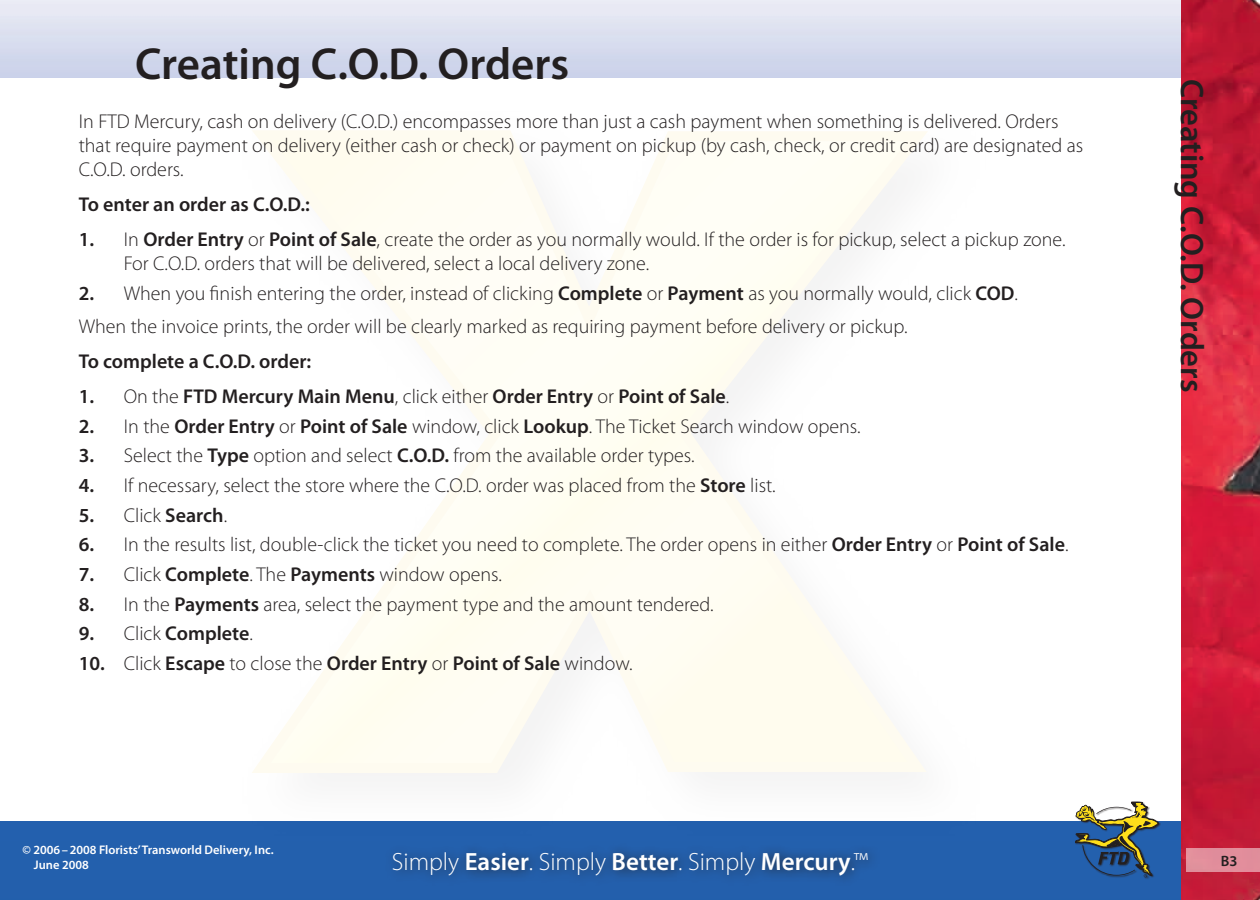
<style>
.page{position:relative;width:1260px;height:900px;background:#fff}
.page>*{position:absolute;margin:0;border:0;box-sizing:border-box;transform-origin:0 0}
.t1{font:600 45px "Myriad Pro";color:#231f20}
.t2{font:600 32.5px "Myriad Pro";color:#231f20}
.t3{font:300 25px "Myriad Pro";color:#fff}
.Numbered_List{font:300 20px/24px "Myriad Pro";color:#231f20}
.Introductory_Text{font:300 20px/24px "Myriad Pro";color:#231f20}
.Numbered_List-2{font:600 20px "Myriad Pro";color:#231f20}
.Concluding_Text{font:300 20px "Myriad Pro";color:#231f20}
.Procedure_Leading{font:600 20px "Myriad Pro";color:#231f20}
.Page_Number{font:600 15px "Myriad Pro";color:#231f20}
.Copyright{font:600 12.5px "Myriad Pro";color:#fff}
.Freshness_Date{font:600 12.5px "Myriad Pro";color:#fff}
.s1{font-weight:600}
.s2{font-weight:300}
</style>
<div class="page">
<img style="left:0;top:0;width:1181px;height:900px">
<div style="left:0;top:79px;width:1260px;height:742px;background:#fff"></div>
<img style="left:1181px;top:0;width:79px;height:842px">
<div style="left:1075px;top:802px;width:90px;height:82px;background:#231f20;opacity:.75"></div>
<svg style="left:1075px;top:802px;width:84px;height:40px"></svg>
<div style="left:383px;top:842px;width:877px;height:58px;background:#231f20;opacity:.75"></div>
<div style="left:1187px;top:849px;width:73px;height:23px;background:#e18e9b"></div>
<div style="left:225px;top:821px;width:776px;height:25px;background:#2360ad"></div>
<svg style="left:252px;top:130px;width:675px;height:646px"></svg>
<p class="t1" style="left:135px;top:35px;width:436px">Creating C.O.D. Orders</p>
<p class="Introductory_Text" style="left:79px;top:109px;width:1006px">In FTD Mercury, cash on delivery (C.O.D.) encompasses more than just a cash payment when something is delivered. Orders that require payment on delivery (either cash or check) or payment on pickup (by cash, check, or credit card) are designated as<br>C.O.D. orders.</p>
<p class="Procedure_Leading" style="left:79px;top:191px;width:233px">To enter an order as C.O.D.:</p>
<p class="Numbered_List" style="left:124px;top:227px;width:943px;text-indent:-45px"><span class="s1">1.</span> In <span class="s1">Order Entry</span> or <span class="s1">Point of Sale</span>, create the order as you normally would. If the order is for pickup, select a pickup zone.<br>For C.O.D. orders that will be delivered, select a local delivery zone.</p>
<p class="Numbered_List" style="left:79px;top:281px;width:941px"><span class="s1">2.</span> When you finish entering the order, instead of clicking <span class="s1">Complete</span> or <span class="s1">Payment</span> as you normally would, click <span class="s1">COD</span>.</p>
<p class="Concluding_Text" style="left:79px;top:314px;width:831px">When the invoice prints, the order will be clearly marked as requiring payment before delivery or pickup.</p>
<p class="Procedure_Leading" style="left:79px;top:348px;width:234px">To complete a C.O.D. order:</p>
<p class="Numbered_List-2" style="left:79px;top:384px;width:652px">1. <span class="s2">On the</span> FTD Mercury Main Menu<span class="s2">, click either</span> Order Entry <span class="s2">or</span> Point of Sale<span class="s2">.</span></p>
<p class="Numbered_List" style="left:79px;top:414px;width:783px"><span class="s1">2.</span> In the <span class="s1">Order Entry</span> or <span class="s1">Point of Sale</span> window, click <span class="s1">Lookup</span>. The Ticket Search window opens.</p>
<p class="Numbered_List" style="left:79px;top:444px;width:617px"><span class="s1">3.</span> Select the <span class="s1">Type</span> option and select <span class="s1">C.O.D.</span> from the available order types.</p>
<p class="Numbered_List" style="left:79px;top:473px;width:699px"><span class="s1">4.</span> If necessary, select the store where the C.O.D. order was placed from the <span class="s1">Store</span> list.</p>
<p class="Numbered_List-2" style="left:79px;top:502px;width:150px">5. <span class="s2">Click</span> Search<span class="s2">.</span></p>
<p class="Numbered_List" style="left:79px;top:532px;width:991px"><span class="s1">6.</span> In the results list, double-click the ticket you need to complete. The order opens in either <span class="s1">Order Entry</span> or <span class="s1">Point of Sale</span>.</p>
<p class="Numbered_List" style="left:79px;top:562px;width:425px"><span class="s1">7.</span> Click <span class="s1">Complete</span>. The <span class="s1">Payments</span> window opens.</p>
<p class="Numbered_List" style="left:79px;top:592px;width:636px"><span class="s1">8.</span> In the <span class="s1">Payments</span> area, select the payment type and the amount tendered.</p>
<p class="Numbered_List-2" style="left:79px;top:621px;width:176px">9. <span class="s2">Click</span> Complete<span class="s2">.</span></p>
<p class="Numbered_List-2" style="left:79px;top:650px;width:555px">10. <span class="s2">Click</span> Escape <span class="s2">to close the</span> Order Entry <span class="s2">or</span> Point of Sale <span class="s2">window.</span></p>
<p class="t2" style="left:1213px;top:79px;width:315px;rotate:90deg">Creating C.O.D. Orders</p>
<p class="Copyright" style="left:22px;top:842px;width:253px">© 2006–2008 Florists’ Transworld Delivery, Inc.</p>
<p class="Freshness_Date" style="left:34px;top:857px;width:57px">June 2008</p>
<p class="t3" style="left:392px;top:847px;width:478px">Simply <span class="s1">Easier</span>. Simply <span class="s1">Better</span>. Simply <span class="s1">Mercury</span>.™</p>
<p class="Page_Number" style="left:1221px;top:852px;width:18px">B3</p>
</div>
